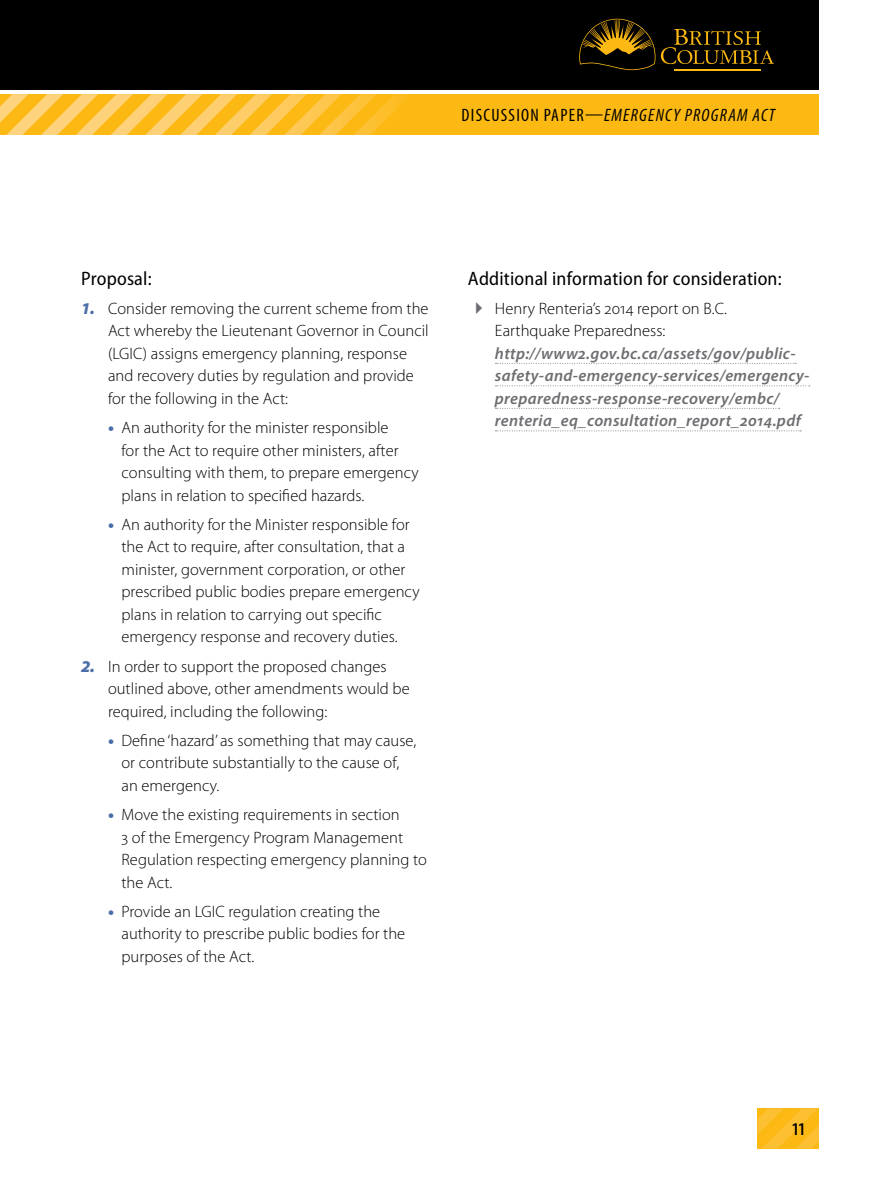
<style>
.page{position:relative;width:891px;height:1188px;background:#fff}
.page>*{position:absolute;margin:0;border:0;box-sizing:border-box;transform-origin:0 0}
.Head_-_D{font:semi-condensed 19.5px "Myriad Pro";letter-spacing:.01em;color:#000}
.t1{font:italic condensed 18px "Myriad Pro";letter-spacing:.07em;color:#000}
.t2{font:600 condensed 18px "Myriad Pro";color:#000}
.Bullets_-_Proposals{font:300 16.5px/22.5px "Myriad Pro";letter-spacing:.005em;color:#000}
.t3{font:italic 600 16.5px/22.5px "Myriad Pro";letter-spacing:.02em;color:#6d6e71}
.s1{font-style:normal}
.s2{font-weight:900;font-style:italic;color:#4a6ea7}
.s3{font-weight:300;font-style:normal;color:#000}
</style>
<div class="page">
<div style="left:758px;top:1108px;width:61px;height:41px;background:#fdbb1d"></div>
<svg style="left:758px;top:1109px;width:61px;height:39px"></svg>
<div style="left:0;top:94px;width:819px;height:41px;background:#fdb913"></div>
<div style="left:0;top:0;width:819px;height:90px;background:#000"></div>
<svg style="left:0;top:94px;width:402px;height:41px"></svg>
<svg style="left:579px;top:19px;width:195px;height:52px"></svg>
<svg style="left:496px;top:363px;width:300px;height:1px"></svg>
<svg style="left:496px;top:385px;width:314px;height:1px"></svg>
<svg style="left:496px;top:408px;width:284px;height:1px"></svg>
<svg style="left:496px;top:430px;width:305px;height:1px"></svg>
<p class="t1" style="left:462px;top:104px;width:315px"><span class="s1">DISCUSSION PAPER—</span>EMERGENCY PROGRAM ACT</p>
<p class="Head_-_D" style="left:81px;top:268px;width:72px">Proposal:</p>
<p class="Bullets_-_Proposals" style="left:108px;top:297px;width:322px;text-indent:-27px"><span class="s2">1.</span> Consider removing the current scheme from the Act whereby the Lieutenant Governor in Council (LGIC) assigns emergency planning, response and recovery duties by regulation and provide for the following in the Act:</p>
<p class="Bullets_-_Proposals" style="left:122px;top:417px;width:299px;text-indent:-14px"><span class="s2">•</span> An authority for the minister responsible<br>for the Act to require other ministers, after consulting with them, to prepare emergency plans in relation to specified hazards.</p>
<p class="Bullets_-_Proposals" style="left:122px;top:513px;width:300px;text-indent:-14px"><span class="s2">•</span> An authority for the Minister responsible for the Act to require, after consultation, that a minister, government corporation, or other prescribed public bodies prepare emergency plans in relation to carrying out specific emergency response and recovery duties.</p>
<p class="Bullets_-_Proposals" style="left:108px;top:655px;width:303px;text-indent:-27px"><span class="s2">2.</span> In order to support the proposed changes outlined above, other amendments would be required, including the following:</p>
<p class="Bullets_-_Proposals" style="left:122px;top:729px;width:296px;text-indent:-14px"><span class="s2">•</span> Define ‘hazard’ as something that may cause, or contribute substantially to the cause of, an emergency.</p>
<p class="Bullets_-_Proposals" style="left:122px;top:804px;width:307px;text-indent:-14px"><span class="s2">•</span> Move the existing requirements in section<br>3 of the Emergency Program Management Regulation respecting emergency planning to the Act.</p>
<p class="Bullets_-_Proposals" style="left:122px;top:900px;width:285px;text-indent:-14px"><span class="s2">•</span> Provide an LGIC regulation creating the authority to prescribe public bodies for the purposes of the Act.</p>
<p class="Head_-_D" style="left:468px;top:268px;width:315px">Additional information for consideration:</p>
<p class="t3" style="left:495px;top:297px;width:316px"><span class="s3">Henry Renteria’s 2014 report on B.C.<br>Earthquake Preparedness: </span>http://www2.gov.bc.ca/assets/gov/public&shy;safety-and-emergency-services/emergency&shy;preparedness-response-recovery/embc/ renteria_eq_consultation_report_2014.pdf</p>
<p class="t2" style="left:792px;top:1119px;width:15px">11</p>
</div>
